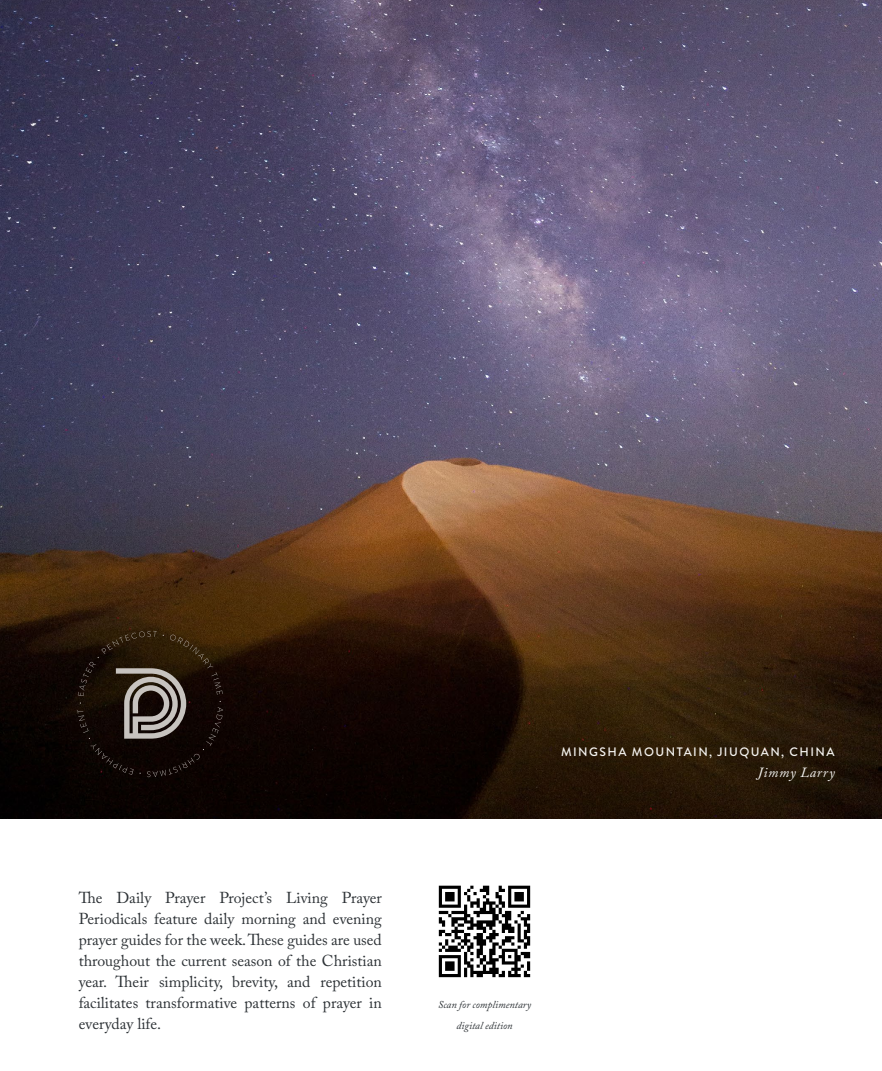
<style>
.page{position:relative;width:882px;height:1071px;background:#fff}
.page>*{position:absolute;margin:0;border:0;box-sizing:border-box;transform-origin:0 0}
.Paragraph_-_Left{font:15.75px/21px "Adobe Caslon Pro";color:#2c3135;text-align:justify}
.Paragraph_-_Centered{font:italic 14px "Adobe Caslon Pro";letter-spacing:.05em;color:#f7f5f2}
.Heading_3_-_Centered{font:500 12.25px "Brandon Grotesque";letter-spacing:.12em;color:#f7f5f2}
.Paragraph_-_Left-2{font:italic 10.5px/21px "Adobe Caslon Pro";color:#2c3135;text-align:center}
</style>
<div class="page">
<img style="left:0;top:0;width:882px;height:819px">
<img style="left:438px;top:885px;width:93px;height:93px">
<svg style="left:78px;top:631px;width:145px;height:146px;background:#2d221a"></svg>
<p class="Paragraph_-_Left" style="left:79px;top:887px;width:305px">The Daily Prayer Project’s Living Prayer Periodicals feature daily morning and evening prayer guides for the week. These guides are used throughout the current season of the Christian year. Their simplicity, brevity, and repetition facilitates transformative patterns of prayer in everyday life.</p>
<p class="Heading_3_-_Centered" style="left:561px;top:743px;width:275px">MINGSHA MOUNTAIN, JIUQUAN, CHINA</p>
<p class="Paragraph_-_Centered" style="left:758px;top:764px;width:78px">Jimmy Larry</p>
<p class="Paragraph_-_Left-2" style="left:438px;top:994px;width:95px">Scan for complimentary digital edition</p>
</div>
